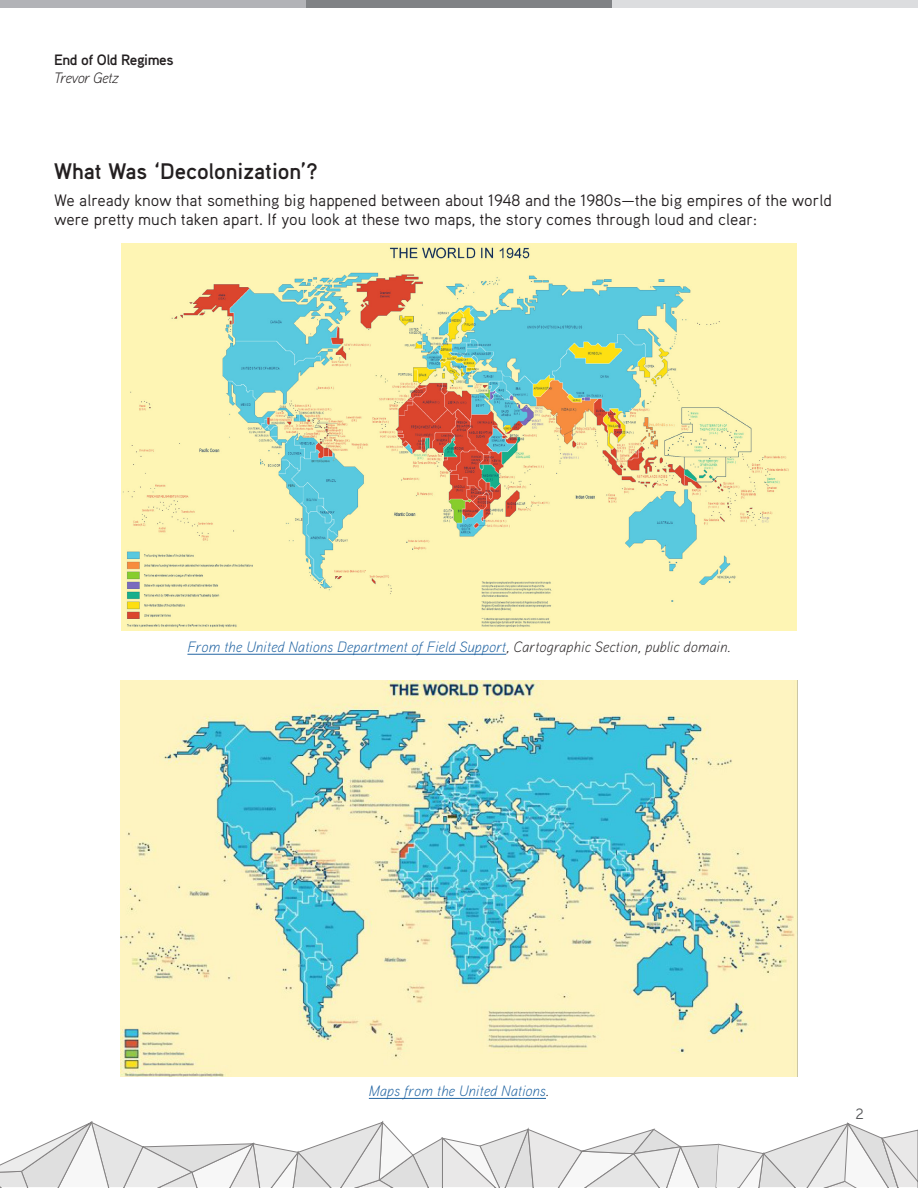
<style>
.page{position:relative;width:918px;height:1188px;background:#fff}
.page>*{position:absolute;margin:0;border:0;box-sizing:border-box;transform-origin:0 0}
.Heading{font:700 22.5px "Aaux Pro";color:#231f20}
.Body{font:16.5px/19.8px "Aaux Pro";color:#231f20}
.t1{font:italic 300 15px "Aaux Pro";color:#175d9e}
.t2{font:700 15px "Aaux Pro";letter-spacing:-.03em;color:#231f20}
.t3{font:italic 300 15px "Aaux Pro";letter-spacing:-.035em;color:#231f20}
.t4{font:15px "Aaux Pro";color:#57585a}
.s1{color:#231f20}
</style>
<div class="page">
<div style="left:0;top:0;width:306px;height:8px;background:#b2b3b7"></div>
<div style="left:306px;top:0;width:306px;height:8px;background:#808285"></div>
<div style="left:612px;top:0;width:306px;height:8px;background:#dcdddf"></div>
<svg style="left:0;top:1121px;width:918px;height:67px"></svg>
<img style="left:121px;top:244px;width:676px;height:386px">
<hr style="left:187px;top:654px;width:319px;height:1px;background:#175d9e">
<img style="left:120px;top:680px;width:678px;height:396px">
<hr style="left:369px;top:1098px;width:177px;height:1px;background:#175d9e">
<p class="t2" style="left:54px;top:51px;width:121px">End of Old Regimes</p>
<p class="t3" style="left:54px;top:69px;width:66px">Trevor Getz</p>
<h2 class="Heading" style="left:54px;top:157px;width:265px">What Was ‘Decolonization’?</h2>
<p class="Body" style="left:54px;top:189px;width:779px">We already know that something big happened between about 1948 and the 1980s—the big empires of the world were pretty much taken apart. If you look at these two maps, the story comes through loud and clear:</p>
<p class="t1" style="left:187px;top:638px;width:545px">From the United Nations Department of Field Support<span class="s1">, Cartographic Section, public domain.</span></p>
<p class="t1" style="left:369px;top:1082px;width:182px">Maps from the United Nations<span class="s1">.</span></p>
<p class="t4" style="left:856px;top:1104px;width:10px">2</p>
</div>
